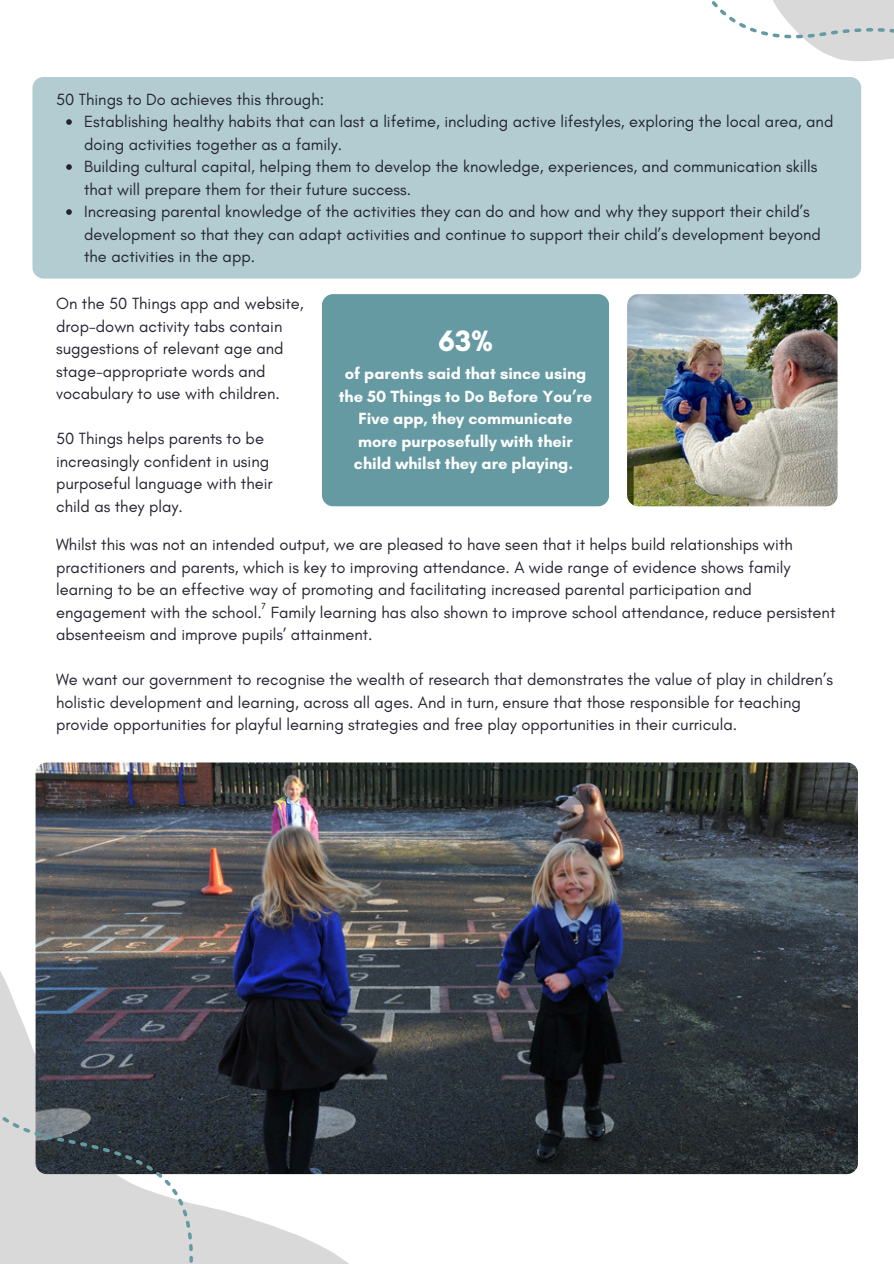
<style>
.page{position:relative;width:894px;height:1264px;background:#fff}
.page>*{position:absolute;margin:0;border:0;box-sizing:border-box;transform-origin:0 0}
.t1{font:700 30px "Glacial Indifference";color:#fff}
.t2{font:16.5px/22.5px "Glacial Indifference";color:#232430}
.t3{font:700 16.5px/22.5px "Glacial Indifference";color:#fff;text-align:center}
.t4{font:9px "Glacial Indifference";color:#000}
</style>
<div class="page">
<div style="left:32px;top:77px;width:829px;height:201px;background:#b2ccd1;border-radius:11px"></div>
<svg style="left:683px;top:0;width:210px;height:370px"></svg>
<svg style="left:304px;top:1174px;width:83px;height:89px"></svg>
<img style="left:36px;top:762px;width:821px;height:412px;border-radius:11px">
<img style="left:627px;top:294px;width:210px;height:212px;border-radius:11px">
<img style="left:0;top:762px;width:304px;height:501px">
<div style="left:322px;top:294px;width:286px;height:212px;background:#659aa3;border-radius:11px"></div>
<svg style="left:66px;top:119px;width:6px;height:6px"></svg>
<svg style="left:66px;top:164px;width:6px;height:6px"></svg>
<svg style="left:66px;top:209px;width:6px;height:6px"></svg>
<p class="t2" style="left:56px;top:87px;width:269px">50 Things to Do achieves this through:</p>
<p class="t2" style="left:84px;top:110px;width:750px">Establishing healthy habits that can last a lifetime, including active lifestyles, exploring the local area, and doing activities together as a family.</p>
<p class="t2" style="left:84px;top:155px;width:734px">Building cultural capital, helping them to develop the knowledge, experiences, and communication skills that will prepare them for their future success.</p>
<p class="t2" style="left:84px;top:200px;width:738px">Increasing parental knowledge of the activities they can do and how and why they support their child’s development so that they can adapt activities and continue to support their child’s development beyond the activities in the app.</p>
<h1 class="t2" style="left:56px;top:292px;width:249px">On the 50 Things app and website, drop-down activity tabs contain suggestions of relevant age and stage-appropriate words and vocabulary to use with children.</h1>
<p class="t2" style="left:56px;top:427px;width:218px">50 Things helps parents to be increasingly confident in using purposeful language with their child as they play.</p>
<p class="t1" style="left:438px;top:322px;width:56px">63%</p>
<p class="t3" style="left:338px;top:362px;width:255px">of parents said that since using the 50 Things to Do Before You’re<br>Five app, they communicate more purposefully with their child whilst they are playing.</p>
<p class="t2" style="left:56px;top:533px;width:780px">Whilst this was not an intended output, we are pleased to have seen that it helps build relationships with practitioners and parents, which is key to improving attendance. A wide range of evidence shows family learning to be an effective way of promoting and facilitating increased parental participation and engagement with the school. Family learning has also shown to improve school attendance, reduce persistent absenteeism and improve pupils’ attainment.</p>
<p class="t2" style="left:56px;top:668px;width:778px">We want our government to recognise the wealth of research that demonstrates the value of play in children’s holistic development and learning, across all ages. And in turn, ensure that those responsible for teaching provide opportunities for playful learning strategies and free play opportunities in their curricula.</p>
<p class="t4" style="left:261px;top:600px;width:6px">7</p>
</div>
